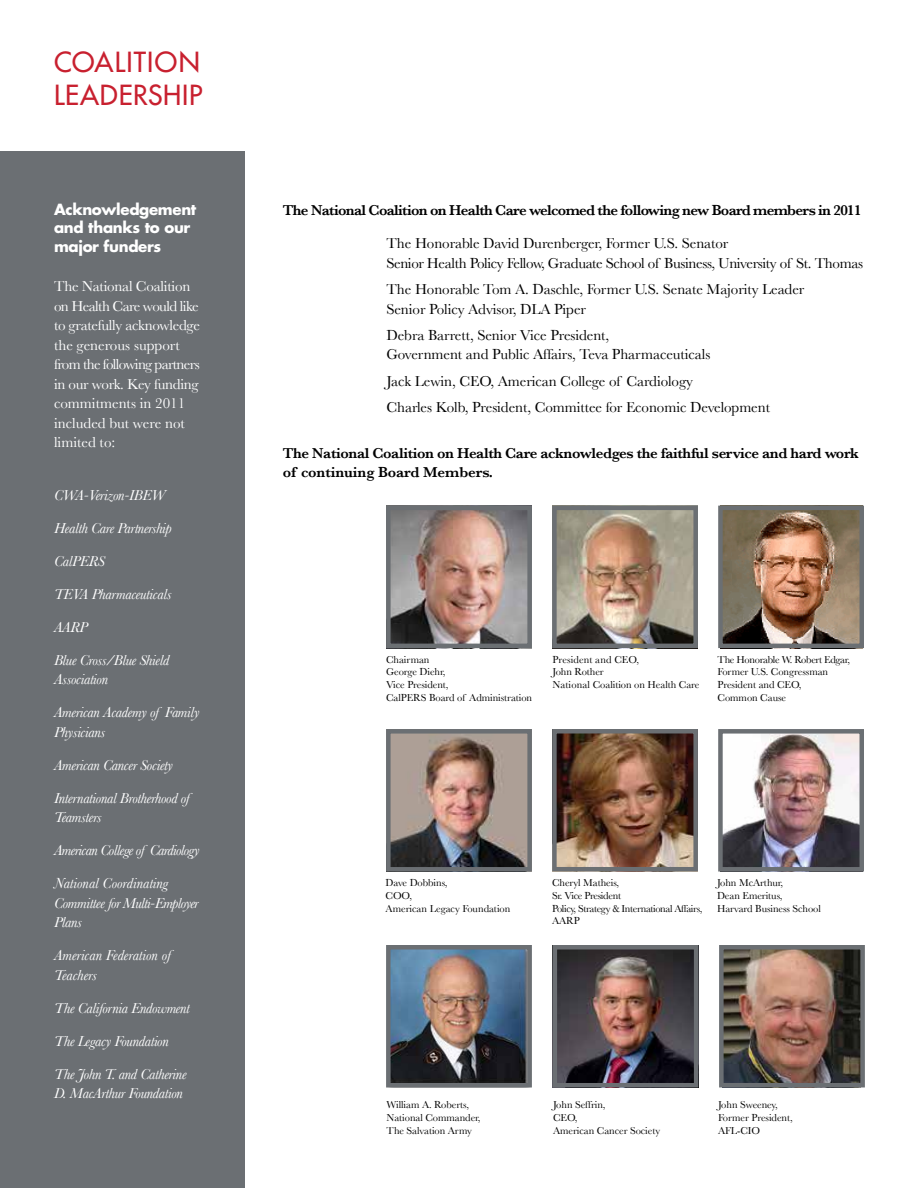
<style>
.page{position:relative;width:918px;height:1188px;background:#fff}
.page>*{position:absolute;margin:0;border:0;box-sizing:border-box;transform-origin:0 0}
.t1{font:500 27px/32.4px "Futura Std";letter-spacing:.03em;color:#c8202f}
.t2{font:italic 15px/19.5px "Baskerville";letter-spacing:-.02em;color:#fff}
.t3{font:15px/19.5px "Baskerville";letter-spacing:-.005em;color:#000}
.t4{font:15px/19.5px "Baskerville";letter-spacing:-.02em;color:#fff}
.t5{font:15px/19.5px "Baskerville";letter-spacing:-.025em;color:#000}
.t6{font:600 15px/19.5px "Baskerville";letter-spacing:-.025em;color:#000}
.t7{font:600 15px "Baskerville";letter-spacing:-.045em;color:#000}
.t8{font:700 15px/18px "Futura Std";letter-spacing:-.02em;color:#fff}
.t9{font:italic 15px/19.5px "Baskerville";color:#fff}
.t10{font:italic 15px "Baskerville";letter-spacing:-.04em;color:#fff}
.t11{font:10.5px "Baskerville";letter-spacing:-.005em;color:#000}
.t12{font:10.5px "Baskerville";letter-spacing:-.03em;color:#000}
.t13{font:10.5px "Baskerville";letter-spacing:-.035em;color:#000}
</style>
<div class="page">
<div style="left:0;top:151px;width:244px;height:1037px;background:#6b6f73"></div>
<img style="left:391px;top:511px;width:136px;height:132px">
<div style="left:386px;top:506px;width:146px;height:142px;border:4px solid #6b6f73"></div>
<img style="left:557px;top:511px;width:136px;height:132px">
<div style="left:552px;top:506px;width:146px;height:142px;border:4px solid #6b6f73"></div>
<img style="left:723px;top:511px;width:136px;height:132px">
<div style="left:718px;top:506px;width:146px;height:142px;border:4px solid #6b6f73"></div>
<img style="left:391px;top:734px;width:136px;height:133px">
<div style="left:386px;top:729px;width:146px;height:143px;border:4px solid #6b6f73"></div>
<img style="left:557px;top:734px;width:136px;height:132px">
<div style="left:552px;top:729px;width:146px;height:142px;border:4px solid #6b6f73"></div>
<img style="left:723px;top:734px;width:136px;height:133px">
<div style="left:718px;top:729px;width:146px;height:143px;border:4px solid #6b6f73"></div>
<img style="left:391px;top:950px;width:136px;height:132px">
<div style="left:386px;top:945px;width:146px;height:142px;border:4px solid #6b6f73"></div>
<img style="left:558px;top:950px;width:135px;height:132px">
<div style="left:553px;top:945px;width:145px;height:142px;border:4px solid #6b6f73"></div>
<img style="left:724px;top:950px;width:136px;height:132px">
<div style="left:719px;top:945px;width:146px;height:142px;border:4px solid #6b6f73"></div>
<h1 class="t1" style="left:54px;top:46px;width:150px">COALITION<br>LEADERSHIP</h1>
<h2 class="t8" style="left:54px;top:200px;width:144px">Acknowledgement and thanks to our</h2>
<h2 class="t8" style="left:54px;top:238px;width:109px">major funders</h2>
<h2 class="t4" style="left:54px;top:277px;width:147px">The National Coalition on Health Care would like to gratefully acknowledge the generous support from the following partners in our work. Key funding commitments in 2011 included but were not limited to:</h2>
<h2 class="t2" style="left:54px;top:485px;width:113px">CWA-Verizon-IBEW</h2>
<h2 class="t2" style="left:54px;top:518px;width:119px">Health Care Partnership</h2>
<h2 class="t2" style="left:54px;top:551px;width:52px">CalPERS</h2>
<h2 class="t2" style="left:54px;top:584px;width:119px">TEVA Pharmaceuticals</h2>
<h2 class="t2" style="left:54px;top:617px;width:35px">AARP</h2>
<h2 class="t2" style="left:54px;top:650px;width:117px">Blue Cross/Blue Shield<br>Association</h2>
<h2 class="t2" style="left:54px;top:703px;width:147px">American Academy of Family<br>Physicians</h2>
<h2 class="t2" style="left:54px;top:755px;width:121px">American Cancer Society</h2>
<h2 class="t2" style="left:54px;top:788px;width:137px">International Brotherhood of<br>Teamsters</h2>
<h2 class="t10" style="left:54px;top:842px;width:147px">American College of Cardiology</h2>
<h2 class="t2" style="left:54px;top:874px;width:146px">National Coordinating<br>Committee for Multi-Employer<br>Plans</h2>
<h2 class="t9" style="left:54px;top:946px;width:119px">American Federation of<br>Teachers</h2>
<h2 class="t2" style="left:54px;top:998px;width:137px">The California Endowment</h2>
<h2 class="t2" style="left:54px;top:1031px;width:116px">The Legacy Foundation</h2>
<h2 class="t2" style="left:54px;top:1064px;width:134px">The John T. and Catherine<br>D. MacArthur Foundation</h2>
<h2 class="t7" style="left:283px;top:202px;width:580px">The National Coalition on Health Care welcomed the following new Board members in 2011</h2>
<h2 class="t5" style="left:386px;top:234px;width:478px">The Honorable David Durenberger, Former U.S. Senator<br>Senior Health Policy Fellow, Graduate School of Business, University of St. Thomas</h2>
<h2 class="t3" style="left:386px;top:279px;width:419px">The Honorable Tom A. Daschle, Former U.S. Senate Majority Leader<br>Senior Policy Advisor, DLA Piper</h2>
<h2 class="t3" style="left:386px;top:325px;width:325px">Debra Barrett, Senior Vice President,<br>Government and Public Affairs, Teva Pharmaceuticals</h2>
<h2 class="t3" style="left:386px;top:368px;width:385px;line-height:26.2px">Jack Lewin, CEO, American College of Cardiology<br>Charles Kolb, President, Committee for Economic Development</h2>
<h2 class="t6" style="left:283px;top:443px;width:577px">The National Coalition on Health Care acknowledges the faithful service and hard work of continuing Board Members.</h2>
<p class="t11" style="left:386px;top:653px;width:45px">Chairman</p>
<p class="t11" style="left:553px;top:653px;width:88px">President and CEO,</p>
<p class="t12" style="left:718px;top:653px;width:134px">The Honorable W. Robert Edgar,</p>
<p class="t11" style="left:386px;top:666px;width:61px">George Diehr,</p>
<p class="t11" style="left:553px;top:666px;width:53px">John Rother</p>
<p class="t11" style="left:718px;top:666px;width:112px">Former U.S. Congressman</p>
<p class="t11" style="left:386px;top:679px;width:64px">Vice President,</p>
<p class="t11" style="left:553px;top:679px;width:148px">National Coalition on Health Care</p>
<p class="t11" style="left:718px;top:679px;width:85px">President and CEO,</p>
<p class="t11" style="left:386px;top:692px;width:148px">CalPERS Board of Administration</p>
<p class="t11" style="left:718px;top:692px;width:70px">Common Cause</p>
<p class="t11" style="left:386px;top:877px;width:63px">Dave Dobbins,</p>
<p class="t11" style="left:552px;top:877px;width:69px">Cheryl Matheis,</p>
<p class="t11" style="left:717px;top:877px;width:68px">John McArthur,</p>
<p class="t11" style="left:386px;top:889px;width:28px">COO,</p>
<p class="t12" style="left:552px;top:889px;width:71px">Sr. Vice President</p>
<p class="t11" style="left:717px;top:889px;width:67px">Dean Emeritus,</p>
<p class="t11" style="left:386px;top:902px;width:126px">American Legacy Foundation</p>
<p class="t13" style="left:552px;top:902px;width:152px">Policy, Strategy &amp; International Affairs,</p>
<p class="t11" style="left:717px;top:902px;width:105px">Harvard Business School</p>
<p class="t11" style="left:552px;top:915px;width:29px">AARP</p>
<p class="t11" style="left:387px;top:1099px;width:84px">William A. Roberts,</p>
<p class="t11" style="left:553px;top:1099px;width:54px">John Seffrin,</p>
<p class="t11" style="left:718px;top:1099px;width:61px">John Sweeney,</p>
<p class="t11" style="left:387px;top:1111px;width:95px">National Commander,</p>
<p class="t11" style="left:553px;top:1111px;width:26px">CEO,</p>
<p class="t11" style="left:718px;top:1111px;width:76px">Former President,</p>
<p class="t11" style="left:387px;top:1124px;width:87px">The Salvation Army</p>
<p class="t11" style="left:553px;top:1124px;width:109px">American Cancer Society</p>
<p class="t11" style="left:718px;top:1124px;width:44px">AFL-CIO</p>
</div>
